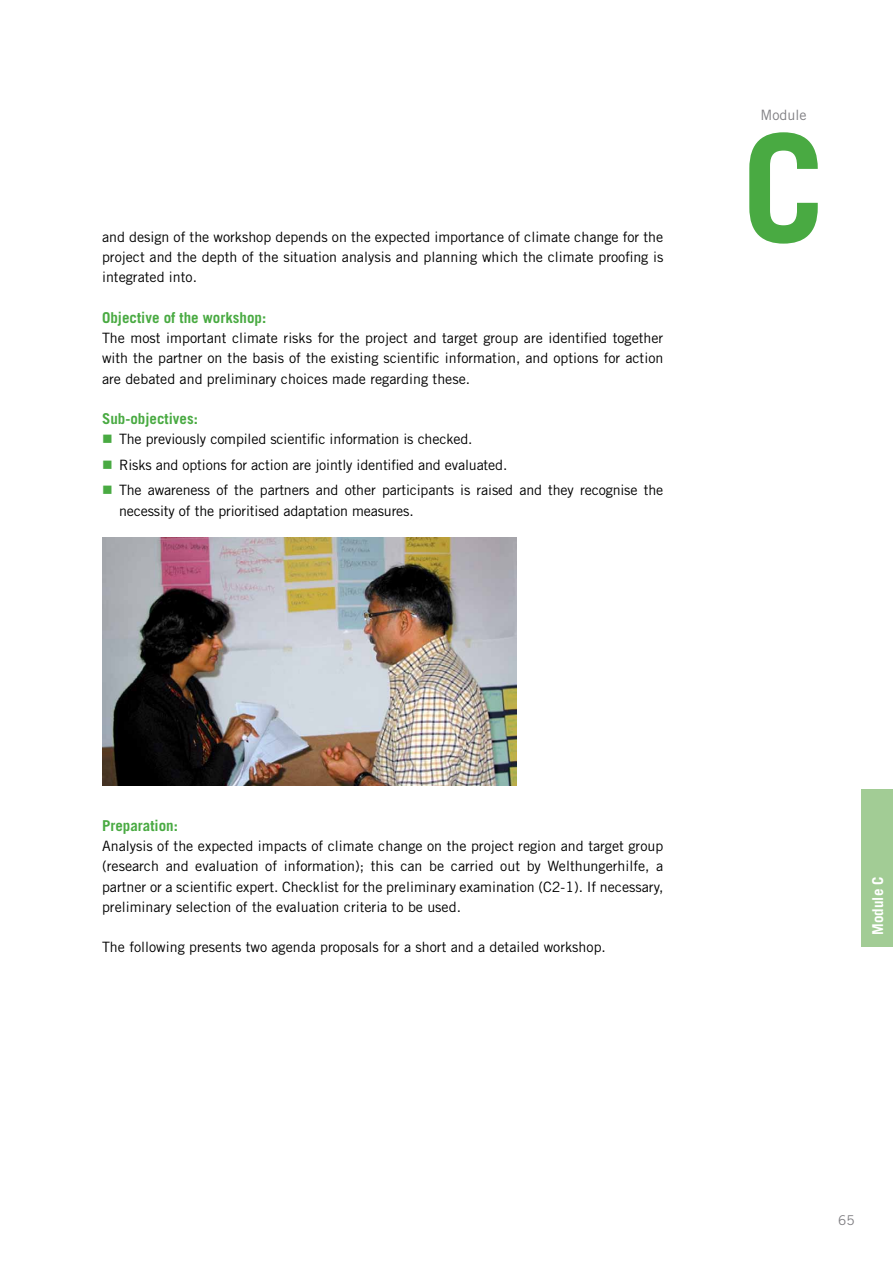
<style>
.page{position:relative;width:893px;height:1263px;background:#fff}
.page>*{position:absolute;margin:0;border:0;box-sizing:border-box;transform-origin:0 0}
.t1{font:700 150px "Trade Gothic";color:#49aa42}
.t2{font:700 15px "Trade Gothic";color:#49aa42}
.t3{font:700 15px "Trade Gothic";color:#fff}
.t4{font:14.25px/20.2px "Trade Gothic";letter-spacing:-.01em;color:#000;text-align:justify}
.t5{font:14.25px "Trade Gothic";color:#807f83}
.t6{font:13.5px "Trade Gothic";color:#807f83}
.s1{color:#49aa42}
</style>
<div class="page">
<img style="left:102px;top:537px;width:414px;height:248px">
<div style="left:861px;top:789px;width:32px;height:158px;background:#a2cc95"></div>
<p class="t4" style="left:102px;top:227px;width:563px">and design of the workshop depends on the expected importance of climate change for the project and the depth of the situation analysis and planning which the climate proofing is integrated into.</p>
<p class="t2" style="left:102px;top:308px;width:166px">Objective of the workshop:</p>
<p class="t4" style="left:102px;top:328px;width:563px">The most important climate risks for the project and target group are identified together with the partner on the basis of the existing scientific information, and options for action are debated and preliminary choices made regarding these.</p>
<p class="t2" style="left:102px;top:410px;width:97px">Sub-objectives:</p>
<p class="t4" style="left:102px;top:429px;width:372px"><span class="s1">■</span> The previously compiled scientific information is checked.</p>
<p class="t4" style="left:102px;top:455px;width:407px"><span class="s1">■</span> Risks and options for action are jointly identified and evaluated.</p>
<p class="t4" style="left:119px;top:480px;width:546px;text-indent:-17px"><span class="s1">■</span> The awareness of the partners and other participants is raised and they recognise the necessity of the prioritised adaptation measures.</p>
<p class="t5" style="left:760px;top:106px;width:47px">Module</p>
<h1 class="t1" style="left:742px;top:96px;width:85px">C</h1>
<p class="t2" style="left:102px;top:816px;width:77px">Preparation:</p>
<p class="t4" style="left:102px;top:836px;width:563px">Analysis of the expected impacts of climate change on the project region and target group (research and evaluation of information); this can be carried out by Welthungerhilfe, a partner or a scientific expert. Checklist for the preliminary examination (C2-1). If necessary, preliminary selection of the evaluation criteria to be used.</p>
<p class="t4" style="left:102px;top:937px;width:505px">The following presents two agenda proposals for a short and a detailed workshop.</p>
<p class="t3" style="left:868px;top:935px;width:60px;rotate:-90deg">Module C</p>
<p class="t6" style="left:838px;top:1211px;width:18px">65</p>
</div>
